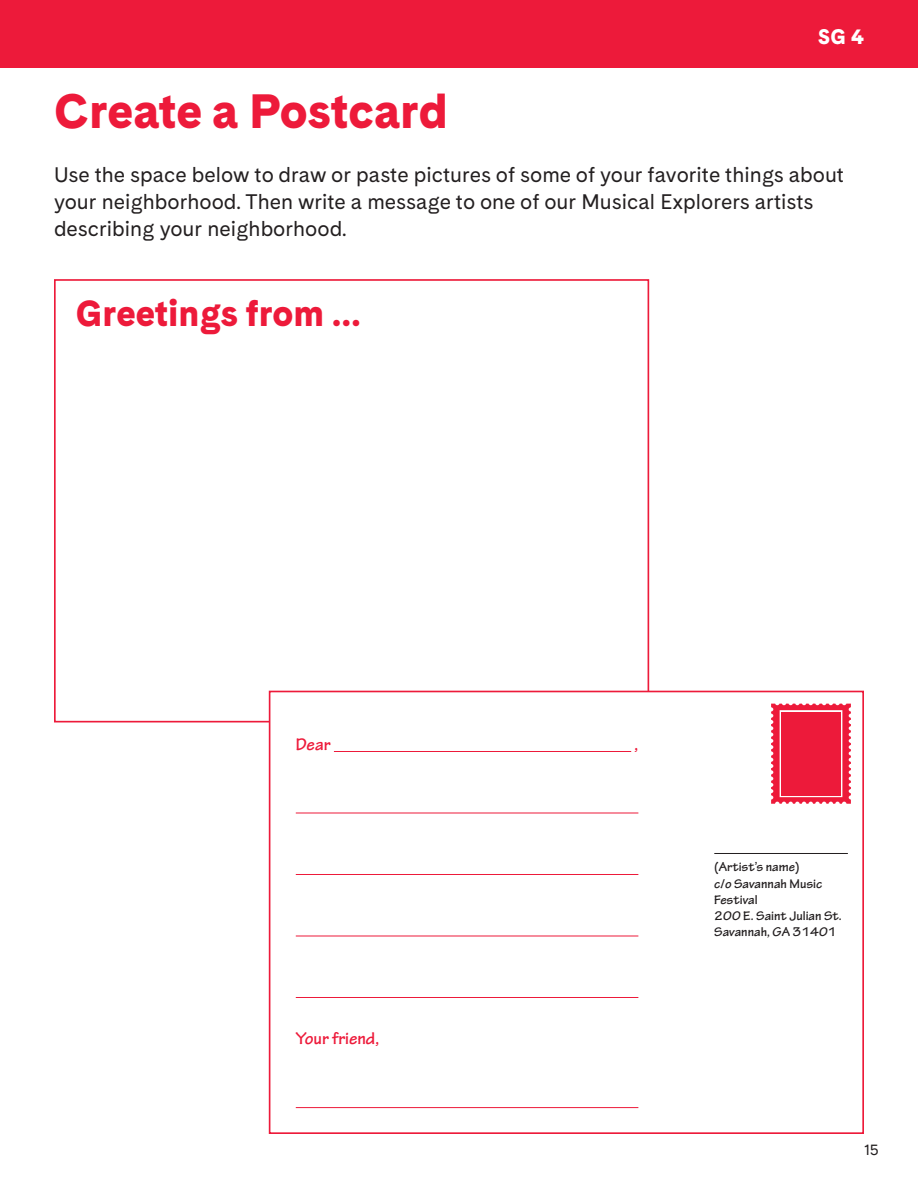
<style>
.page{position:relative;width:918px;height:1188px;background:#fff}
.page>*{position:absolute;margin:0;border:0;box-sizing:border-box;transform-origin:0 0}
.SG_Titles{font:900 48px "Cadiz";color:#ed1a3a}
.t1{font:900 36px "Cadiz";color:#ed1a3a}
.SG_Body{font:21px/27px "Cadiz";color:#231f20}
.Page_Number_SG-Right{font:900 21px "Cadiz";color:#fff}
.t2{font:700 18px "Tekton Pro";color:#ed1a3a}
.t3{font:15px "Cadiz";color:#231f20}
.t4{font:700 13.5px/16.2px "Tekton Pro";color:#231f20}
</style>
<div class="page">
<div style="left:269px;top:691px;width:595px;height:443px;border:2px solid #ed1a3a"></div>
<hr style="left:714px;top:853px;width:134px;height:1px;background:#231f20">
<svg style="left:771px;top:704px;width:80px;height:100px"></svg>
<div style="left:781px;top:712px;width:60px;height:83px;background:#ed1a3a"></div>
<hr style="left:334px;top:751px;width:297px;height:1px;background:#ed1a3a">
<hr style="left:296px;top:813px;width:342px;height:1px;background:#ed1a3a">
<hr style="left:296px;top:874px;width:342px;height:1px;background:#ed1a3a">
<hr style="left:296px;top:936px;width:342px;height:1px;background:#ed1a3a">
<hr style="left:296px;top:997px;width:342px;height:1px;background:#ed1a3a">
<hr style="left:296px;top:1107px;width:342px;height:1px;background:#ed1a3a">
<div style="left:0;top:0;width:918px;height:68px;background:#ed1a3a"></div>
<p class="Page_Number_SG-Right" style="left:818px;top:20px;width:48px">SG 4</p>
<h1 class="SG_Titles" style="left:54px;top:74px;width:396px">Create a Postcard</h1>
<p class="SG_Body" style="left:54px;top:161px;width:792px">Use the space below to draw or paste pictures of some of your favorite things about your neighborhood. Then write a message to one of our Musical Explorers artists describing your neighborhood.</p>
<p class="t1" style="left:76px;top:286px;width:287px">Greetings from …</p>
<p class="t2" style="left:296px;top:733px;width:36px">Dear</p>
<p class="t2" style="left:634px;top:733px;width:5px">,</p>
<p class="t2" style="left:296px;top:1028px;width:85px">Your friend,</p>
<p class="t4" style="left:714px;top:859px;width:129px">(Artist’s name)<br>c/o Savannah Music<br>Festival<br>200 E. Saint Julian St.<br>Savannah, GA 31401</p>
<p class="t3" style="left:864px;top:1139px;width:16px">15</p>
</div>
